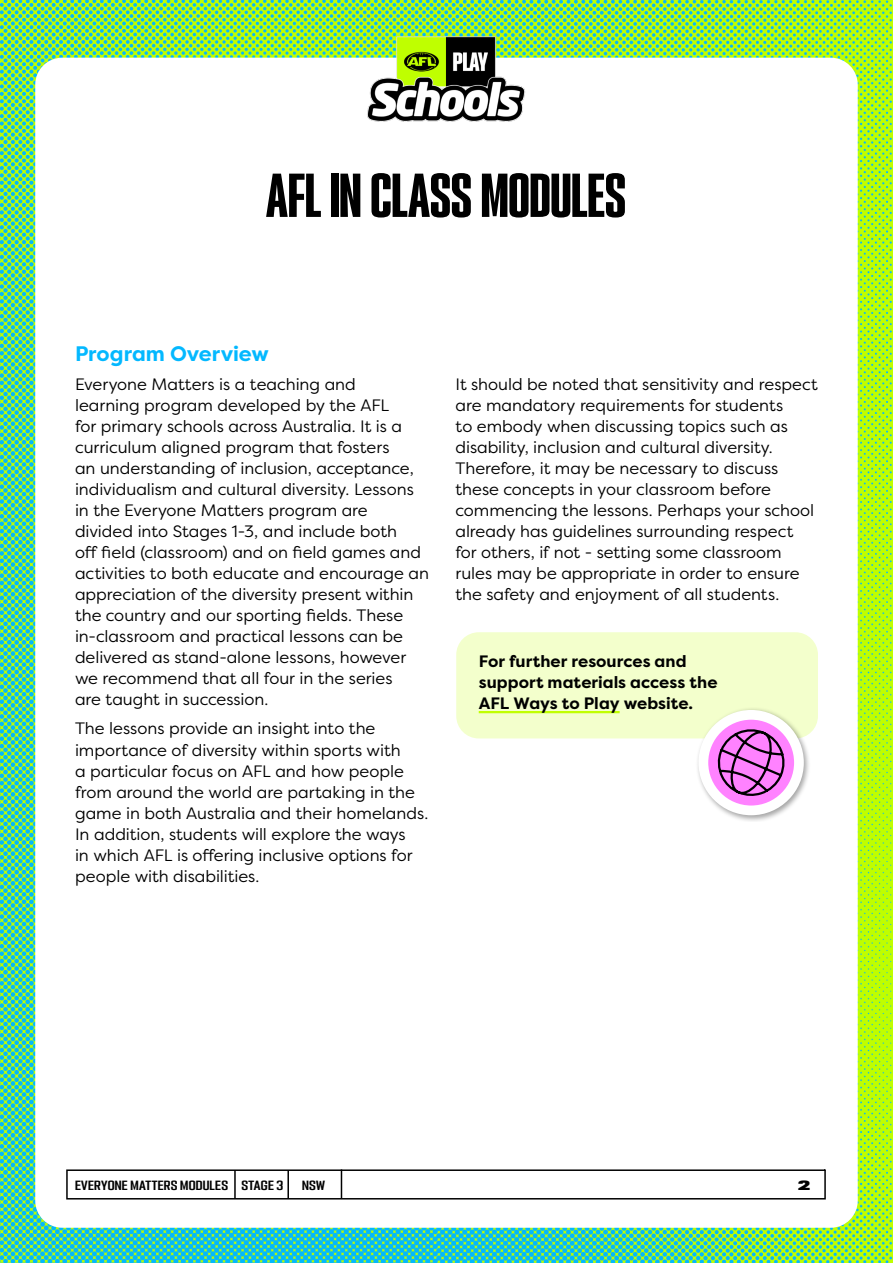
<style>
.page{position:relative;width:893px;height:1263px;background:#fff}
.page>*{position:absolute;margin:0;border:0;box-sizing:border-box;transform-origin:0 0}
.t1{font:55.5px "PODIUM Sharp 2.10";letter-spacing:-.005em;color:#000}
.t2{font:700 21px "Filson Pro";color:#03b8ff}
.t3{font:16.5px/21px "Filson Pro";color:#000}
.t4{font:700 16.5px/21px "Filson Pro";color:#000}
.t5{font:12px "PODIUM Sharp 4.9";letter-spacing:.015em;color:#000}
.t6{font:12px "PODIUM Sharp 7.12";color:#000}
</style>
<div class="page">
<img style="left:0;top:0;width:893px;height:1263px">
<div style="left:35px;top:58px;width:823px;height:1170px;background:#fff;border-radius:27px"></div>
<svg style="left:66px;top:1169px;width:760px;height:31px"></svg>
<img style="left:332px;top:0;width:229px;height:122px">
<div style="left:456px;top:632px;width:362px;height:106px;background:#f3ffcc;border-radius:22px"></div>
<hr style="left:479px;top:711px;width:141px;height:2px;background:#c0ff00">
<div style="left:695px;top:707px;width:116px;height:115px;background:#000;opacity:.35"></div>
<svg style="left:703px;top:715px;width:96px;height:95px"></svg>
<div style="left:698px;top:710px;width:106px;height:105px;border:10px solid #fff;border-radius:50%"></div>
<svg style="left:715px;top:727px;width:72px;height:71px"></svg>
<h1 class="t1" style="left:266px;top:160px;width:361px">AFL IN CLASS MODULES</h1>
<p class="t2" style="left:75px;top:340px;width:195px">Program Overview</p>
<p class="t3" style="left:75px;top:373px;width:356px">Everyone Matters is a teaching and<br>learning program developed by the AFL<br>for primary schools across Australia. It is a curriculum aligned program that fosters<br>an understanding of inclusion, acceptance, individualism and cultural diversity. Lessons in the Everyone Matters program are divided into Stages 1-3, and include both<br>off field (classroom) and on field games and activities to both educate and encourage an appreciation of the diversity present within the country and our sporting fields. These in-classroom and practical lessons can be delivered as stand-alone lessons, however we recommend that all four in the series<br>are taught in succession.</p>
<p class="t3" style="left:75px;top:718px;width:355px">The lessons provide an insight into the importance of diversity within sports with<br>a particular focus on AFL and how people from around the world are partaking in the game in both Australia and their homelands.<br>In addition, students will explore the ways<br>in which AFL is offering inclusive options for people with disabilities.</p>
<p class="t3" style="left:455px;top:373px;width:364px">It should be noted that sensitivity and respect are mandatory requirements for students<br>to embody when discussing topics such as disability, inclusion and cultural diversity.<br>Therefore, it may be necessary to discuss these concepts in your classroom before commencing the lessons. Perhaps your school already has guidelines surrounding respect for others, if not - setting some classroom rules may be appropriate in order to ensure the safety and enjoyment of all students.</p>
<p class="t4" style="left:479px;top:651px;width:240px">For further resources and support materials access the<br>AFL Ways to Play website.</p>
<p class="t5" style="left:75px;top:1177px;width:210px">EVERYONE MATTERS MODULES STAGE 3</p>
<p class="t5" style="left:302px;top:1177px;width:24px">NSW</p>
<p class="t6" style="left:798px;top:1177px;width:14px">2</p>
</div>
